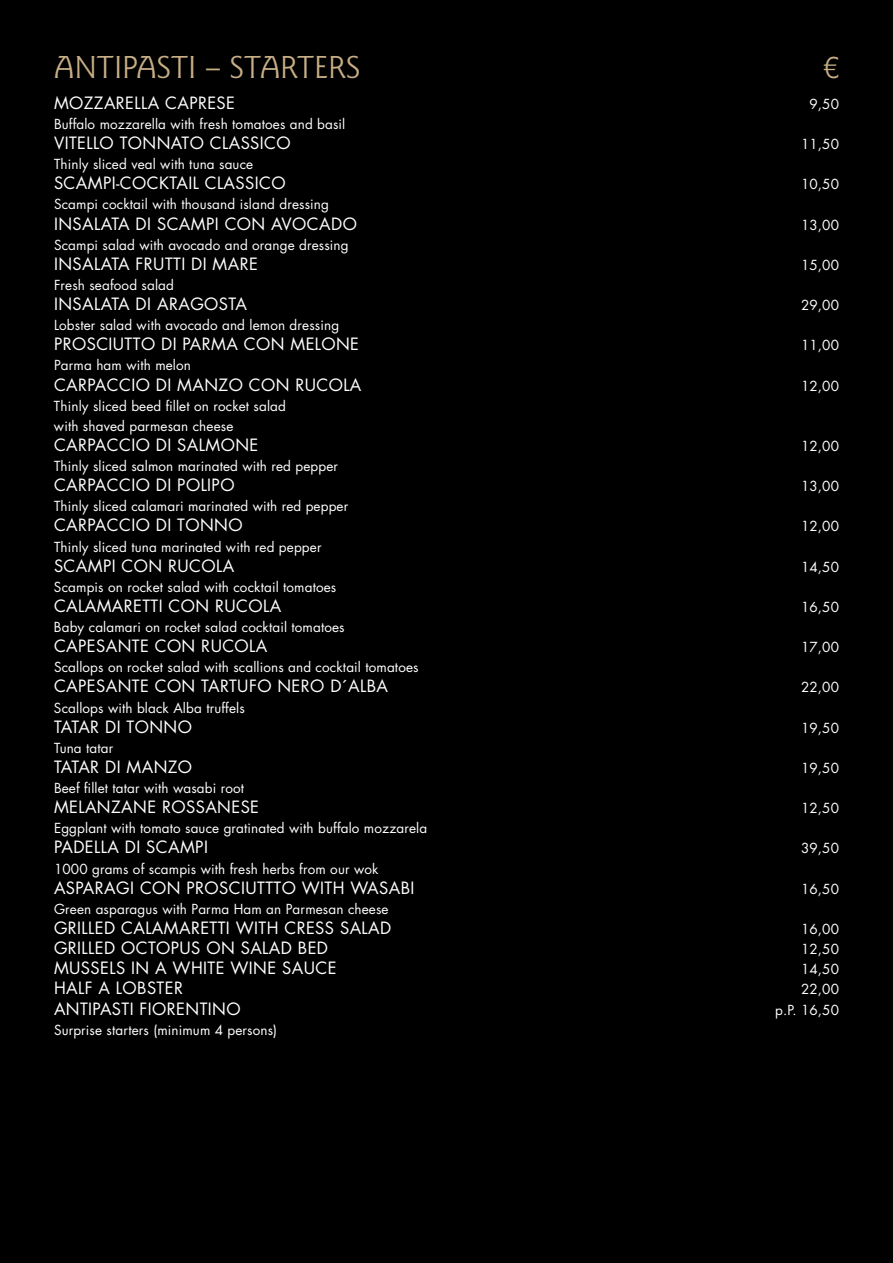
<style>
.page{position:relative;width:893px;height:1263px;background:#000}
.page>*{position:absolute;margin:0;border:0;box-sizing:border-box;transform-origin:0 0}
.t1{font:33px "Goudy Sans LT";color:#c7ae86}
.t2{font:16.5px "Futura LT";letter-spacing:.025em;color:#fff}
.t3{font:13.5px/20.1px "Futura LT";letter-spacing:.01em;color:#fff}
</style>
<div class="page">
<h1 class="t1" style="left:54px;top:49px;width:308px">ANTIPASTI – STARTERS</h1>
<h1 class="t1" style="left:824px;top:49px;width:17px">€</h1>
<p class="t2" style="left:54px;top:92px;width:183px">Mozzarella Caprese</p>
<p class="t3" style="left:809px;top:94px;width:31px">9,50</p>
<p class="t3" style="left:54px;top:114px;width:293px">Buffalo mozzarella with fresh tomatoes and basil</p>
<p class="t2" style="left:54px;top:132px;width:238px">Vitello Tonnato Classico</p>
<p class="t3" style="left:801px;top:134px;width:39px">11,50</p>
<p class="t3" style="left:54px;top:154px;width:201px">Thinly sliced veal with tuna sauce</p>
<p class="t2" style="left:54px;top:173px;width:233px">Scampi-Coc ktail Classico</p>
<p class="t3" style="left:801px;top:174px;width:39px">10,50</p>
<p class="t3" style="left:54px;top:194px;width:277px">Scampi cocktail with thousand island dressing</p>
<p class="t2" style="left:54px;top:213px;width:304px">Insalata di Scampi con Avocado</p>
<p class="t3" style="left:801px;top:215px;width:39px">13,00</p>
<p class="t3" style="left:54px;top:235px;width:296px">Scampi salad with avocado and orange dressing</p>
<p class="t2" style="left:54px;top:253px;width:205px">Insalata Frutti di Mare</p>
<p class="t3" style="left:801px;top:255px;width:39px">15,00</p>
<p class="t3" style="left:54px;top:275px;width:121px">Fresh seafood salad</p>
<p class="t2" style="left:54px;top:293px;width:194px">Insalata di Aragosta</p>
<p class="t3" style="left:801px;top:295px;width:39px">29,00</p>
<p class="t3" style="left:54px;top:315px;width:287px">Lobster salad with avocado and lemon dressing</p>
<p class="t2" style="left:54px;top:334px;width:307px">Prosc iutto di Parma con Melone</p>
<p class="t3" style="left:801px;top:335px;width:39px">11,00</p>
<p class="t3" style="left:54px;top:355px;width:139px">Parma ham with melon</p>
<p class="t2" style="left:54px;top:374px;width:309px">Carpacc io di Manzo con Rucola</p>
<p class="t3" style="left:801px;top:376px;width:39px">12,00</p>
<p class="t3" style="left:54px;top:396px;width:233px">Thinly sliced beed fillet on rocket salad with shaved parmesan cheese</p>
<p class="t2" style="left:54px;top:434px;width:206px">Carpacc io di Salmone</p>
<p class="t3" style="left:801px;top:436px;width:39px">12,00</p>
<p class="t3" style="left:54px;top:456px;width:286px">Thinly sliced salmon marinated with red pepper</p>
<p class="t2" style="left:54px;top:475px;width:182px">Carpacc io di Polipo</p>
<p class="t3" style="left:801px;top:476px;width:39px">13,00</p>
<p class="t3" style="left:54px;top:496px;width:296px">Thinly sliced calamari marinated with red pepper</p>
<p class="t2" style="left:54px;top:515px;width:190px">Carpacc io di Tonno</p>
<p class="t3" style="left:801px;top:516px;width:39px">12,00</p>
<p class="t3" style="left:54px;top:537px;width:269px">Thinly sliced tuna marinated with red pepper</p>
<p class="t2" style="left:54px;top:555px;width:182px">Scampi con Rucola</p>
<p class="t3" style="left:801px;top:557px;width:39px">14,50</p>
<p class="t3" style="left:54px;top:577px;width:284px">Scampis on rocket salad with cocktail tomatoes</p>
<p class="t2" style="left:54px;top:595px;width:229px">Calamaretti con Rucola</p>
<p class="t3" style="left:801px;top:597px;width:39px">16,50</p>
<p class="t3" style="left:54px;top:617px;width:292px">Baby calamari on rocket salad cocktail tomatoes</p>
<p class="t2" style="left:54px;top:636px;width:215px">Capesante con Rucola</p>
<p class="t3" style="left:801px;top:637px;width:39px">17,00</p>
<p class="t3" style="left:54px;top:657px;width:366px">Scallops on rocket salad with scallions and cocktail tomatoes</p>
<p class="t2" style="left:54px;top:676px;width:336px">Capesante con Tartufo nero D´Alba</p>
<p class="t3" style="left:801px;top:678px;width:39px">22,00</p>
<p class="t3" style="left:54px;top:698px;width:192px">Scallops with black Alba truffels</p>
<p class="t2" style="left:54px;top:716px;width:139px">Tatar di Tonno</p>
<p class="t3" style="left:801px;top:718px;width:39px">19,50</p>
<p class="t3" style="left:54px;top:738px;width:61px">Tuna tatar</p>
<p class="t2" style="left:54px;top:756px;width:140px">Tatar di Manzo</p>
<p class="t3" style="left:801px;top:758px;width:39px">19,50</p>
<p class="t3" style="left:54px;top:778px;width:192px">Beef fillet tatar with wasabi root</p>
<p class="t2" style="left:54px;top:797px;width:207px">Melanzane Rossanese</p>
<p class="t3" style="left:801px;top:798px;width:39px">12,50</p>
<p class="t3" style="left:54px;top:818px;width:375px">Eggplant with tomato sauce gratinated with buffalo mozzarela</p>
<p class="t2" style="left:54px;top:837px;width:155px">Padella di Scampi</p>
<p class="t3" style="left:801px;top:839px;width:39px">39,50</p>
<p class="t3" style="left:54px;top:859px;width:326px">1000 grams of scampis with fresh herbs from our wok</p>
<p class="t2" style="left:54px;top:877px;width:362px">Asparagi con Prosc iuttto with Wasabi</p>
<p class="t3" style="left:801px;top:879px;width:39px">16,50</p>
<p class="t3" style="left:54px;top:899px;width:336px">Green asparagus with Parma Ham an Parmesan cheese</p>
<p class="t2" style="left:54px;top:917px;width:339px">Grilled calamaretti with c ress salad</p>
<p class="t3" style="left:801px;top:919px;width:39px">16,00</p>
<p class="t2" style="left:54px;top:937px;width:276px">Grilled octopus on salad bed</p>
<p class="t3" style="left:801px;top:939px;width:39px">12,50</p>
<p class="t2" style="left:54px;top:958px;width:284px">Mussels in a white wine sauc e</p>
<p class="t3" style="left:801px;top:959px;width:39px">14,50</p>
<p class="t2" style="left:54px;top:978px;width:130px">Half a lobster</p>
<p class="t3" style="left:801px;top:979px;width:39px">22,00</p>
<p class="t2" style="left:54px;top:998px;width:188px">Antipasti Fiorentino</p>
<p class="t3" style="left:775px;top:1000px;width:65px">p.P. 16,50</p>
<p class="t3" style="left:54px;top:1020px;width:225px">Surprise starters (minimum 4 persons)</p>
</div>
